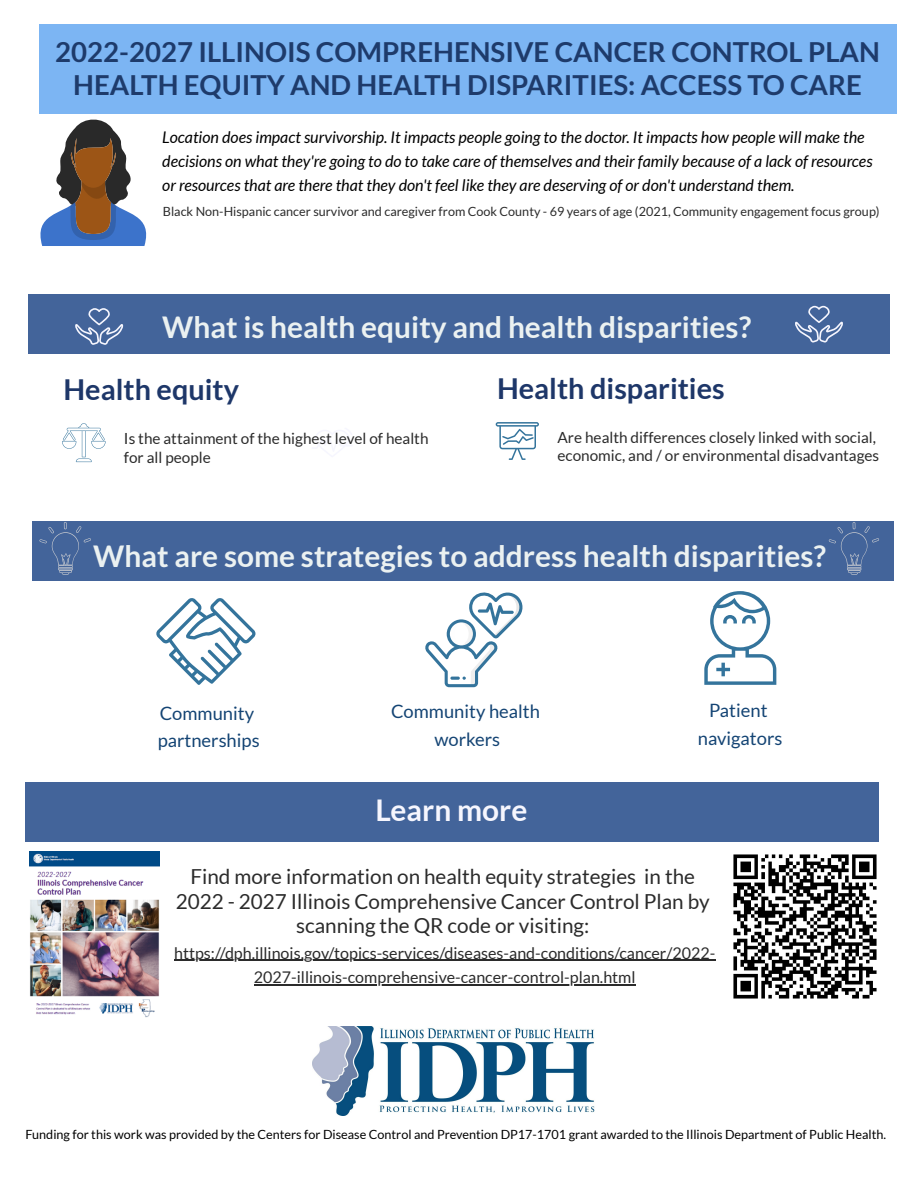
<style>
.page{position:relative;width:918px;height:1193px;background:#fff}
.page>*{position:absolute;margin:0;border:0;box-sizing:border-box;transform-origin:0 0}
.t1{font:700 29.85px "Lato";color:#ebf1f1}
.t2{font:700 29.85px "Lato";color:#f6f6fe}
.t3{font:700 28.8px "Lato";color:#1e3769}
.t4{font:700 27.6px/33.3px "Lato";color:#1e3b6b;text-align:center}
.t5{font:20.7px/24.8px "Lato";color:#2b2b2b;text-align:center}
.t6{font:18.45px/27.6px "Lato";color:#144474;text-align:center}
.t7{font:italic 16.05px/24.2px "Lato";color:#000}
.t8{font:16.05px/24.2px "Lato";color:#2b2b2b;text-align:center}
.t9{font:15.3px/18.1px "Lato";color:#2b2b2b}
.t10{font:12.6px "Lato";color:#000}
.t11{font:12.6px "Lato";color:#2b2b2b}
</style>
<div class="page">
<svg style="left:40px;top:119px;width:106px;height:127px"></svg>
<div style="left:39px;top:24px;width:857px;height:90px;background:#7cb5f3"></div>
<img style="left:312px;top:1026px;width:283px;height:88px">
<hr style="left:174px;top:959px;width:541px;height:2px;background:#2b2b2b">
<hr style="left:254px;top:983px;width:382px;height:2px;background:#2b2b2b">
<img style="left:733px;top:854px;width:144px;height:145px">
<img style="left:29px;top:851px;width:130px;height:167px">
<div style="left:26px;top:781px;width:853px;height:60px;background:#43649a"></div>
<div style="left:28px;top:294px;width:862px;height:60px;background:#43649a"></div>
<svg style="left:75px;top:308px;width:48px;height:37px"></svg>
<svg style="left:795px;top:306px;width:48px;height:36px"></svg>
<svg style="left:62px;top:423px;width:44px;height:39px"></svg>
<svg style="left:496px;top:422px;width:43px;height:38px"></svg>
<div style="left:32px;top:520px;width:862px;height:60px;background:#43649a"></div>
<svg style="left:39px;top:522px;width:52px;height:52px"></svg>
<svg style="left:829px;top:522px;width:50px;height:52px"></svg>
<svg style="left:156px;top:598px;width:100px;height:86px"></svg>
<svg style="left:425px;top:592px;width:98px;height:95px"></svg>
<svg style="left:704px;top:591px;width:72px;height:93px"></svg>
<h3 class="t4" style="left:55px;top:35px;width:826px">2022-2027 ILLINOIS COMPREHENSIVE CANCER CONTROL PLAN<br>HEALTH EQUITY AND HEALTH DISPARITIES: ACCESS TO CARE</h3>
<p class="t7" style="left:162px;top:124px;width:712px">Location does impact survivorship. It impacts people going to the doctor. It impacts how people will make the decisions on what they're going to do to take care of themselves and their family because of a lack of resources or resources that are there that they don't feel like they are deserving of or don't understand them.</p>
<p class="t11" style="left:163px;top:204px;width:718px">Black Non-Hispanic cancer survivor and caregiver from Cook County - 69 years of age (2021, Community engagement focus group)</p>
<h1 class="t1" style="left:162px;top:308px;width:591px">What is health equity and health disparities?</h1>
<h2 class="t3" style="left:64px;top:372px;width:177px">Health equity</h2>
<p class="t9" style="left:124px;top:429px;width:306px">Is the attainment of the highest level of health for all people</p>
<h2 class="t3" style="left:497px;top:371px;width:229px">Health disparities</h2>
<p class="t9" style="left:557px;top:428px;width:323px">Are health differences closely linked with social, economic, and / or environmental disadvantages</p>
<h1 class="t1" style="left:93px;top:537px;width:734px">What are some strategies to address health disparities?</h1>
<p class="t6" style="left:158px;top:698px;width:104px;text-align:left">Community partnerships</p>
<p class="t6" style="left:391px;top:697px;width:150px">Community health workers</p>
<p class="t6" style="left:698px;top:696px;width:86px">Patient navigators</p>
<h1 class="t2" style="left:376px;top:791px;width:153px">Learn more</h1>
<p class="t5" style="left:176px;top:863px;width:535px">Find more information on health equity strategies in the<br>2022 - 2027 Illinois Comprehensive Cancer Control Plan by scanning the QR code or visiting:</p>
<p class="t8" style="left:174px;top:940px;width:543px">https://dph.illinois.gov/topics-services/diseases-and-conditions/cancer/2022-<br>2027-illinois-comprehensive-cancer-control-plan.html</p>
<p class="t10" style="left:25px;top:1126px;width:862px">Funding for this work was provided by the Centers for Disease Control and Prevention DP17-1701 grant awarded to the Illinois Department of Public Health.</p>
</div>
